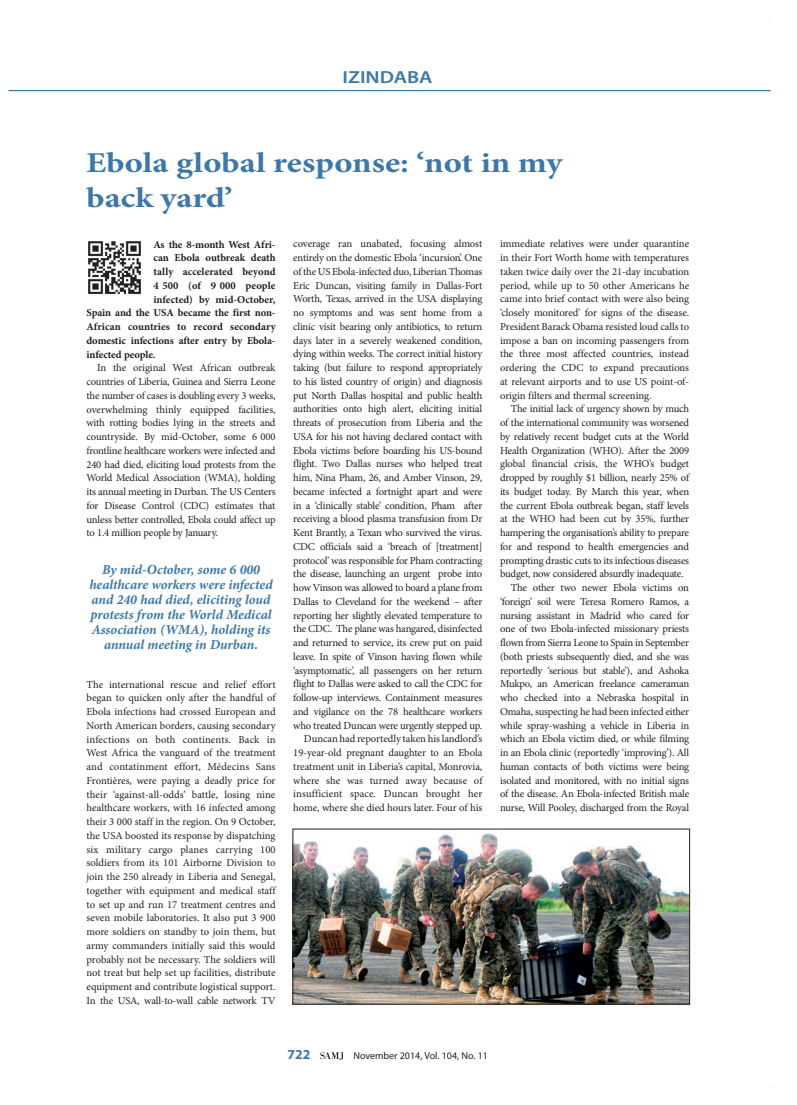
<style>
.page{position:relative;width:797px;height:1105px;background:#fff}
.page>*{position:absolute;margin:0;border:0;box-sizing:border-box;transform-origin:0 0}
.t1{font:700 28.75px/34.5px "Minion Pro";color:#3b77a8;scale:1.2 1}
.t2{font:600 17.5px "Myriad Pro";color:#3b77a8;scale:1.2 1}
.t3{font:italic 700 13.75px/15px "Minion Pro";letter-spacing:-.005em;color:#3b77a8;text-align:center}
.t4{font:700 13.75px "Myriad Pro";color:#3b77a8}
.t5{font:10.62px/13.8px "Minion Pro";letter-spacing:-.02em;color:#231f20;text-align:justify}
.t6{font:700 10.62px "Minion Pro";letter-spacing:-.005em;color:#231f20}
.t7{font:10px "Myriad Pro";color:#231f20}
</style>
<div class="page">
<hr style="left:9px;top:90px;width:761px;height:1px;background:#3b77a8">
<svg style="left:320px;top:1052px;width:24px;height:8px"></svg>
<img style="left:88px;top:241px;width:53px;height:53px">
<img style="left:295px;top:832px;width:392px;height:170px">
<div style="left:293px;top:829px;width:396px;height:175px;border:1px solid #231f20"></div>
<h2 class="t2" style="left:342px;top:66px;width:76px">IZINDABA</h2>
<h1 class="t1" style="left:86px;top:145px;width:398px">Ebola global response: ‘not in my back yard’</h1>
<p class="t6" style="left:153px;top:237px;width:124px">As the 8-month West Afri-</p>
<p class="t6" style="left:153px;top:250px;width:124px">can Ebola outbreak death</p>
<p class="t6" style="left:153px;top:264px;width:124px">tally accelerated beyond</p>
<p class="t6" style="left:153px;top:278px;width:124px">4 500 (of 9 000 people</p>
<p class="t6" style="left:153px;top:292px;width:124px">infec ted) by mid-October,</p>
<p class="t6" style="left:86px;top:305px;width:191px">Spain and the USA became the first non-</p>
<p class="t6" style="left:86px;top:319px;width:191px">African countries to record secondary</p>
<p class="t6" style="left:86px;top:333px;width:190px">domestic infections after entry by Ebola-</p>
<p class="t6" style="left:86px;top:347px;width:71px">infected people.</p>
<p class="t5" style="left:86px;top:361px;width:191px;text-indent:11px">In the original West African outbreak countries of Liberia, Guinea and Sierra Leone the number of cases is doubling every 3 weeks, overwhelming thinly equipped facilities, with rotting bodies lying in the streets and countryside. By mid-October, some 6 000 frontline healthcare workers were infected and 240 had died, eliciting loud protests from the World Medical Association (WMA), holding its annual meeting in Durban. The US Centers for Disease Control (CDC) estimates that unless better controlled, Ebola could affect up to 1.4 million people by January.</p>
<p class="t3" style="left:89px;top:562px;width:185px">By mid-October, some 6 000 healthcare workers were infected and 240 had died, eliciting loud protests from the World Medical<br>Association (WMA), holding its annual meeting in Durban.</p>
<p class="t5" style="left:86px;top:677px;width:191px">The international rescue and relief effort began to quicken only after the handful of Ebola infections had crossed European and North American borders, causing secondary infections on both continents. Back in West Africa the vanguard of the treatment and contatinment effort, Médecins Sans Frontières, were paying a deadly price for their ‘against-all-odds’ battle, losing nine health care workers, with 16 infected among their 3 000 staff in the region. On 9 October, the USA boosted its response by dispatching six military cargo planes carrying 100 soldiers from its 101 Airborne Division to join the 250 already in Liberia and Senegal, together with equipment and medical staff to set up and run 17 treatment centres and seven mobile laboratories. It also put 3 900 more soldiers on standby to join them, but army commanders initially said this would probably not be necessary. The soldiers will not treat but help set up facilities, distribute equipment and contribute logistical support.<br>In the USA, wall-to-wall cable network TV</p>
<p class="t5" style="left:293px;top:237px;width:191px;text-align:right">coverage ran unabated, focusing almost entirely on the domestic Ebola ‘incursion’. One of the US Ebola-infected duo, Liberian Thomas Eric Duncan, visiting family in Dallas-Fort Worth, Texas, arrived in the USA displaying no symptoms and was sent home from a clinic visit bearing only antibiotics, to return days later in a severely weakened condition, dying within weeks. The correct initial history taking (but failure to respond appropriately to his listed country of origin) and diagnosis put North Dallas hospital and public health authorities onto high alert, eliciting initial threats of prosecution from Liberia and the USA for his not having declared contact with Ebola victims before boarding his US-bound flight. Two Dallas nurses who helped treat him, Nina Pham, 26, and Amber Vinson, 29, became infected a fortnight apart and were in a ‘clinically stable’ condition, Pham after receiving a blood plasma transfusion from Dr Kent Brantly, a Texan who survived the virus.<br>CDC officials said a ‘breach of [treatment] protocol’ was responsible for Pham contracting the disease, launching an urgent probe into how Vinson was allowed to board a plane from Dallas to Cleveland for the weekend – after reporting her slightly elevated temperature to the CDC. The plane was hangared, disinfected and returned to service, its crew put on paid leave. In spite of Vinson having flown while ‘asymptomatic’, all passengers on her return flight to Dallas were asked to call the CDC for follow-up interviews. Containment measures and vigilance on the 78 healthcare workers who treated Duncan were urgently stepped up.<br>Duncan had reportedly taken his landlord’s 19-year-old pregnant daughter to an Ebola treatment unit in Liberia’s capital, Monrovia, where she was turned away because of insufficient space. Duncan brought her home, where she died hours later. Four of his</p>
<p class="t5" style="left:500px;top:237px;width:191px">immediate relatives were under quarantine in their Fort Worth home with temperatures taken twice daily over the 21-day incubation period, while up to 50 other Americans he came into brief contact with were also being ‘closely monitored’ for signs of the disease.<br>President Barack Obama resisted loud calls to impose a ban on incoming passengers from the three most affected countries, instead ordering the CDC to expand precautions at relevant airports and to use US point-of&shy;origin filters and thermal screening.</p>
<p class="t5" style="left:510px;top:402px;width:180px">The initial lack of urgency shown by much</p>
<p class="t5" style="left:500px;top:416px;width:190px">of the international community was worsened</p>
<p class="t5" style="left:500px;top:430px;width:190px">by relatively recent budget cuts at the World</p>
<p class="t5" style="left:500px;top:443px;width:190px">Health Organization (WHO). After the 2009</p>
<p class="t5" style="left:500px;top:457px;width:190px">global financial crisis, the WHO’s budget</p>
<p class="t5" style="left:500px;top:471px;width:190px">dropped by roughly $1 billion, nearly 25% of</p>
<p class="t5" style="left:500px;top:485px;width:190px">its budget today. By March this year, when</p>
<p class="t5" style="left:500px;top:498px;width:190px">the current Ebola outbreak began, staff levels</p>
<p class="t5" style="left:500px;top:512px;width:190px">at the WHO had been cut by 35%, further</p>
<p class="t5" style="left:500px;top:526px;width:190px">hampering the organisation’s ability to prepare</p>
<p class="t5" style="left:500px;top:540px;width:190px">for and respond to health emergencies and</p>
<p class="t5" style="left:500px;top:553px;width:190px">prompting drastic cuts to its infectious diseases</p>
<p class="t5" style="left:500px;top:567px;width:185px">budget, now considered absurdly inadequate.</p>
<p class="t5" style="left:510px;top:581px;width:180px">The other two newer Ebola victims on</p>
<p class="t5" style="left:500px;top:595px;width:190px">‘foreign’ soil were Teresa Romero Ramos, a</p>
<p class="t5" style="left:500px;top:608px;width:190px">nursing assistant in Madrid who cared for</p>
<p class="t5" style="left:500px;top:622px;width:190px">one of two Ebola-infected missionary priests</p>
<p class="t5" style="left:500px;top:636px;width:190px">flown from Sierra Leone to Spain in September</p>
<p class="t5" style="left:500px;top:650px;width:190px">(both priests subsequently died, and she was</p>
<p class="t5" style="left:500px;top:663px;width:190px">reportedly ‘serious but stable’), and Ashoka</p>
<p class="t5" style="left:500px;top:677px;width:190px">Mukpo, an American freelance cameraman</p>
<p class="t5" style="left:500px;top:691px;width:190px">who checked into a Nebraska hospital in</p>
<p class="t5" style="left:500px;top:705px;width:190px">Omaha, suspecting he had been infected either</p>
<p class="t5" style="left:500px;top:718px;width:190px">while spray-washing a vehicle in Liberia in</p>
<p class="t5" style="left:500px;top:732px;width:190px">which an Ebola victim died, or while filming</p>
<p class="t5" style="left:500px;top:746px;width:190px">in an Ebola clinic (reportedly ‘improving’). All</p>
<p class="t5" style="left:500px;top:760px;width:190px">human contacts of both victims were being</p>
<p class="t5" style="left:500px;top:773px;width:190px">isolated and monitored, with no initial signs</p>
<p class="t5" style="left:500px;top:787px;width:190px">of the disease. An Ebola-infected British male</p>
<p class="t5" style="left:500px;top:801px;width:190px">nurse, Will Pooley, discharged from the Royal</p>
<p class="t4" style="left:287px;top:1045px;width:24px">722</p>
<p class="t7" style="left:353px;top:1049px;width:136px">November 2014, Vol. 104, No. 11</p>
</div>
